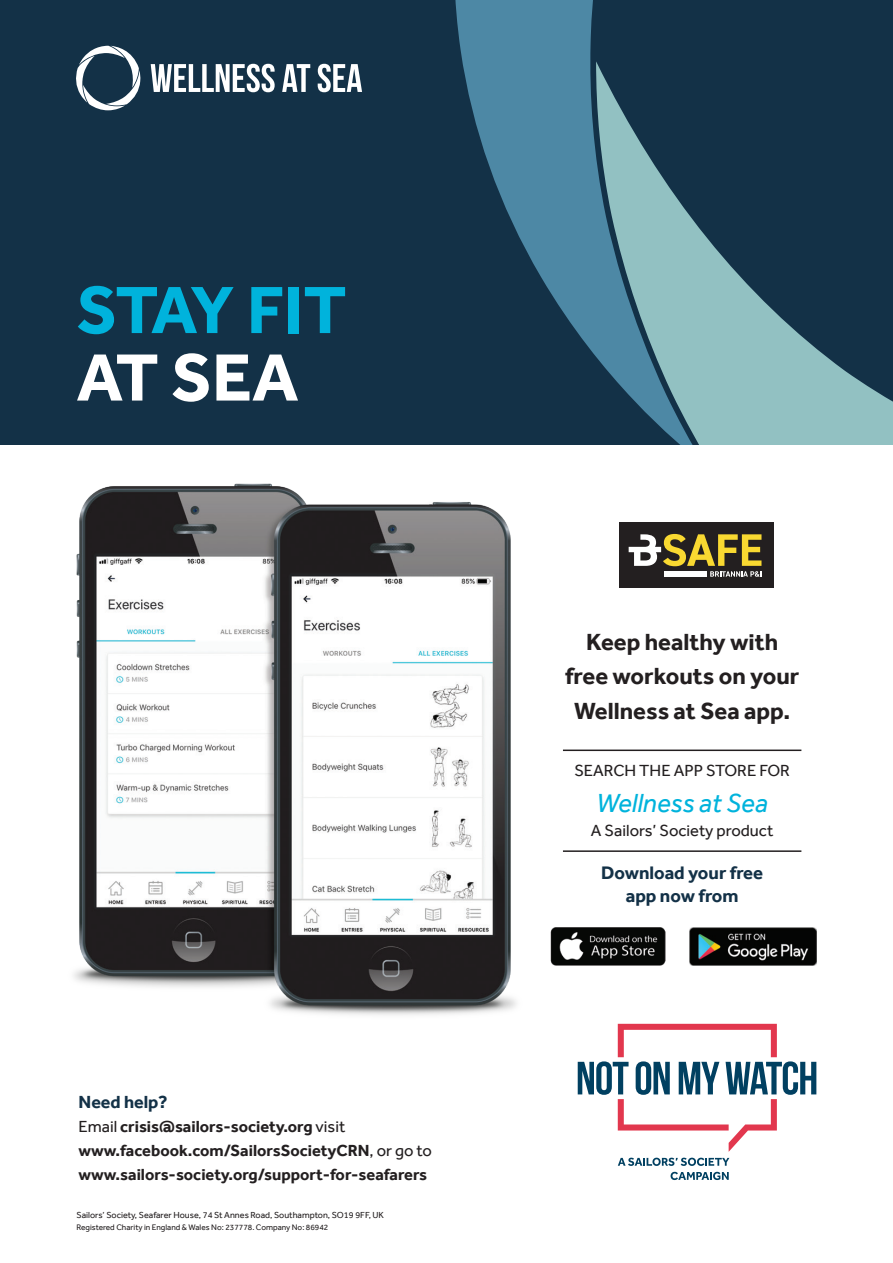
<style>
.page{position:relative;width:893px;height:1263px;background:#fff}
.page>*{position:absolute;margin:0;border:0;box-sizing:border-box;transform-origin:0 0}
.t1{font:700 69px "Effra";letter-spacing:-.03em;color:#00b3dc}
.t2{font:700 69px "Effra";color:#fff}
.t3{font:italic 26.85px "Effra";color:#00b3dc}
.t4{font:700 24px/34.5px "Effra";color:#231f20;text-align:center}
.t5{font:700 18.6px/22.4px "Effra";color:#133147;text-align:center}
.t6{font:700 18px "Effra";color:#133147}
.t7{font:700 16.5px/24px "Effra";color:#231f20}
.t8{font:16.5px "Effra";color:#231f20}
.t9{font:9px "Effra";color:#231f20}
.t10{font:8.25px "Effra";color:#231f20}
.s1{font-weight:400}
</style>
<div class="page">
<div style="left:0;top:0;width:893px;height:444px;background:#133147"></div>
<svg style="left:578px;top:1024px;width:238px;height:128px"></svg>
<svg style="left:618px;top:1158px;width:111px;height:8px"></svg>
<svg style="left:671px;top:1172px;width:58px;height:8px"></svg>
<svg style="left:76px;top:46px;width:65px;height:64px"></svg>
<svg style="left:151px;top:64px;width:124px;height:28px"></svg>
<svg style="left:282px;top:64px;width:28px;height:28px"></svg>
<svg style="left:318px;top:64px;width:44px;height:28px"></svg>
<svg style="left:853px;top:376px;width:40px;height:68px;fill:#92c1c2"></svg>
<svg style="left:455px;top:0;width:398px;height:444px"></svg>
<img style="left:73px;top:483px;width:491px;height:532px">
<img style="left:551px;top:926px;width:115px;height:39px">
<img style="left:689px;top:928px;width:127px;height:37px">
<hr style="left:563px;top:749px;width:238px;height:2px;background:#231f20">
<hr style="left:563px;top:850px;width:238px;height:2px;background:#231f20">
<div style="left:619px;top:522px;width:155px;height:65px;background:#231f20"></div>
<svg style="left:629px;top:534px;width:132px;height:43px"></svg>
<div style="left:664px;top:571px;width:42px;height:6px;background:#fff"></div>
<h1 class="t1" style="left:77px;top:269px;width:271px">STAY FIT</h1>
<h1 class="t2" style="left:77px;top:336px;width:223px">AT SEA</h1>
<p class="t6" style="left:79px;top:1091px;width:90px">Need help?</p>
<p class="t7" style="left:79px;top:1114px;width:355px"><span class="s1">Email</span> crisis@sailors-society.org <span class="s1">visit </span>www.facebook.com/SailorsSocietyCRN<span class="s1">, or go to </span>www.sailors-society.org/support-for-seafarers</p>
<p class="t9" style="left:77px;top:1209px;width:309px">Sailors’ Society, Seafarer House, 74 St Annes Road, Southampton, SO19 9FF, UK</p>
<p class="t10" style="left:77px;top:1222px;width:253px">Registered Charity in England &amp; Wales No: 237778. Company No: 86942</p>
<h3 class="t4" style="left:565px;top:624px;width:236px">Keep healthy with free workouts on your<br>Wellness at Sea app.</h3>
<p class="t8" style="left:574px;top:761px;width:217px">SEARCH THE APP STORE FOR</p>
<h2 class="t3" style="left:596px;top:787px;width:173px">Wellness at Sea</h2>
<p class="t8" style="left:591px;top:821px;width:184px">A Sailors’ Society product</p>
<p class="t5" style="left:601px;top:862px;width:164px">Download your free app now from</p>
</div>
